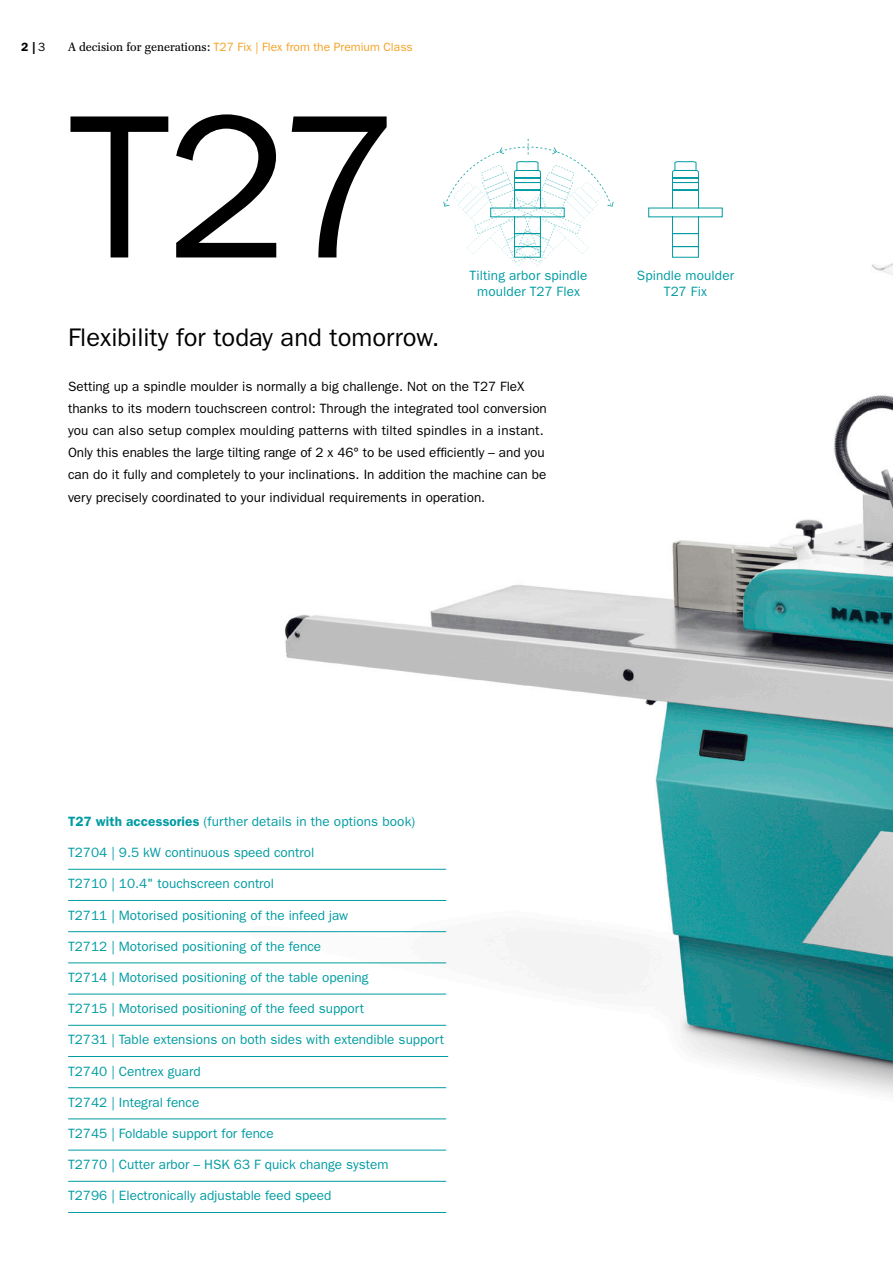
<style>
.page{position:relative;width:893px;height:1263px;background:#fff}
.page>*{position:absolute;margin:0;border:0;box-sizing:border-box;transform-origin:0 0}
.t1{font:205.5px "ITC Franklin Gothic Std";color:#000}
.t2{font:25.5px "ITC Franklin Gothic Std";color:#000}
.t3{font:13.5px/16.2px "ITC Franklin Gothic Std";color:#009ca2;text-align:center}
.t4{font:13.5px/22.2px "ITC Franklin Gothic Std";color:#000}
.t5{font:12px "ITC Franklin Gothic Std";color:#f4a225}
.t6{font:600 12px "ITC Franklin Gothic Std";color:#000}
.s1{font-weight:400}
.s2{font-family:"Franklin Antiqua BQ";color:#000}
.s3{font-weight:600}
</style>
<div class="page">
<img style="left:184px;top:138px;width:709px;height:1044px">
<svg style="left:648px;top:161px;width:75px;height:97px"></svg>
<svg style="left:443px;top:139px;width:171px;height:127px"></svg>
<hr style="left:68px;top:869px;width:378px;height:1px;background:#009ca2">
<hr style="left:68px;top:900px;width:378px;height:1px;background:#009ca2">
<hr style="left:68px;top:931px;width:378px;height:1px;background:#009ca2">
<hr style="left:68px;top:962px;width:378px;height:1px;background:#009ca2">
<hr style="left:68px;top:994px;width:378px;height:1px;background:#009ca2">
<hr style="left:68px;top:1025px;width:378px;height:1px;background:#009ca2">
<hr style="left:68px;top:1056px;width:380px;height:1px;background:#009ca2">
<hr style="left:68px;top:1087px;width:378px;height:1px;background:#009ca2">
<hr style="left:68px;top:1118px;width:378px;height:1px;background:#009ca2">
<hr style="left:68px;top:1150px;width:378px;height:1px;background:#009ca2">
<hr style="left:68px;top:1181px;width:378px;height:1px;background:#009ca2">
<hr style="left:68px;top:1212px;width:378px;height:1px;background:#009ca2">
<p class="t6" style="left:21px;top:39px;width:26px">2 | <span class="s1">3</span></p>
<p class="t5" style="left:68px;top:40px;width:346px"><span class="s2">A decision for generations:</span> T27 Fix | Flex from the Premium Class</p>
<h1 class="t1" style="left:68px;top:70px;width:334px">T27</h1>
<p class="t3" style="left:470px;top:267px;width:119px">Tilting arbor spindle moulder T27 Flex</p>
<p class="t3" style="left:637px;top:267px;width:99px">Spindle moulder</p>
<p class="t3" style="left:664px;top:283px;width:45px">T27 Fix</p>
<h2 class="t2" style="left:68px;top:323px;width:373px">Flexibility for today and tomorrow.</h2>
<p class="t4" style="left:68px;top:375px;width:480px">Setting up a spindle moulder is normally a big challenge. Not on the T27 FleX thanks to its modern touchscreen control: Through the integrated tool conversion you can also setup complex moulding patterns with tilted spindles in a instant.<br>Only this enables the large tilting range of 2 x 46° to be used efficiently – and you can do it fully and completely to your inclinations. In addition the machine can be very precisely coordinated to your individual requirements in operation.</p>
<p class="t3" style="left:68px;top:813px;width:349px"><span class="s3">T27 with accessories</span> (further details in the options book)</p>
<p class="t3" style="left:68px;top:845px;width:248px">T2704 | 9.5 kW continuous speed control</p>
<p class="t3" style="left:68px;top:876px;width:208px">T2710 | 10.4" touchscreen control</p>
<p class="t3" style="left:68px;top:907px;width:281px">T2711 | Motorised positioning of the infeed jaw</p>
<p class="t3" style="left:68px;top:938px;width:254px">T2712 | Motorised positioning of the fence</p>
<p class="t3" style="left:68px;top:969px;width:302px">T2714 | Motorised positioning of the table opening</p>
<p class="t3" style="left:68px;top:1001px;width:298px">T2715 | Motorised positioning of the feed support</p>
<p class="t3" style="left:68px;top:1032px;width:377px">T2731 | Table extensions on both sides with extendible support</p>
<p class="t3" style="left:68px;top:1063px;width:134px">T2740 | Centrex guard</p>
<p class="t3" style="left:68px;top:1094px;width:133px">T2742 | Integral fence</p>
<p class="t3" style="left:68px;top:1125px;width:207px">T2745 | Foldable support for fence</p>
<p class="t3" style="left:68px;top:1157px;width:322px">T2770 | Cutter arbor – HSK 63 F quick change system</p>
<p class="t3" style="left:68px;top:1188px;width:265px">T2796 | Electronically adjustable feed speed</p>
</div>
